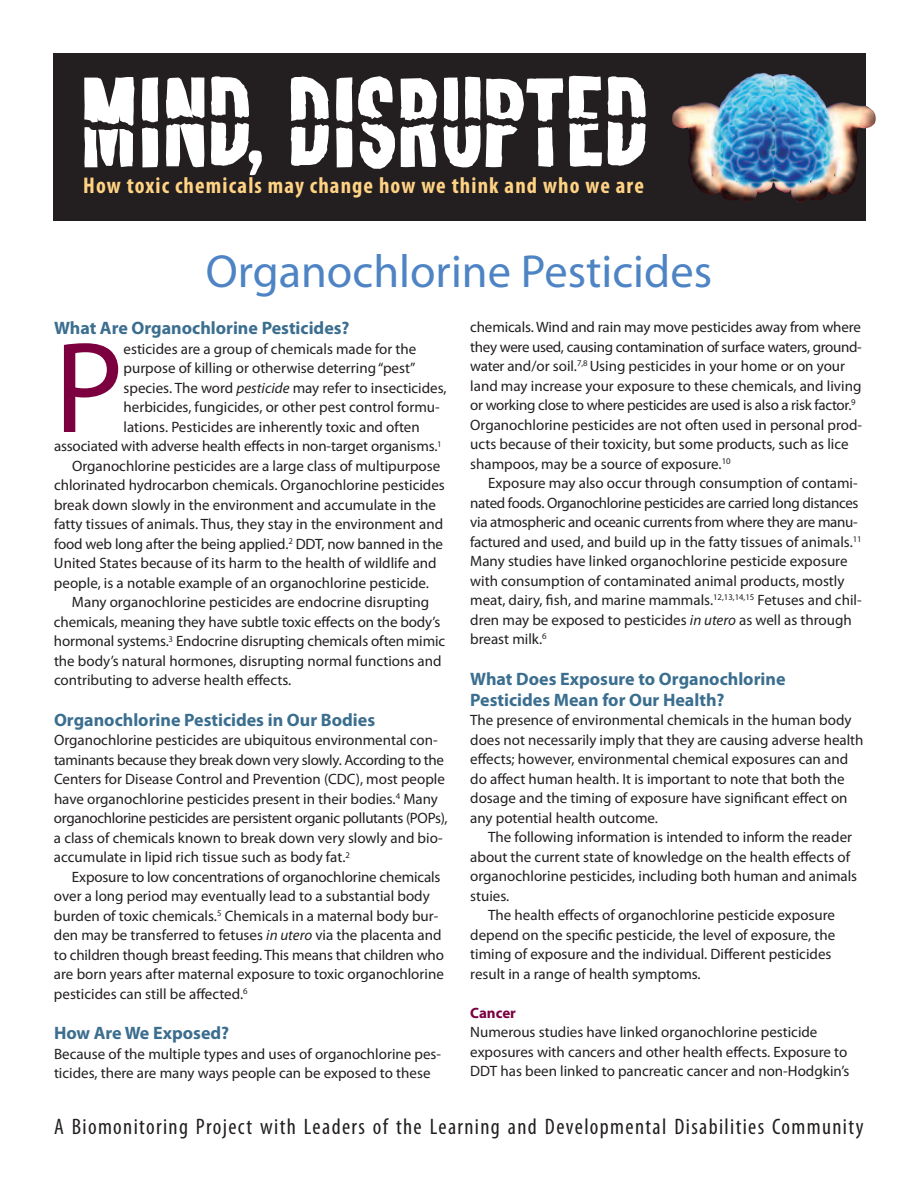
<style>
.page{position:relative;width:918px;height:1188px;background:#fff}
.page>*{position:absolute;margin:0;border:0;box-sizing:border-box;transform-origin:0 0}
.t1{font:130.8px "Myriad Pro";color:#7c0040}
.t2{font:77.7px "Zen Arcade Lower";color:#fff}
.t3{font:46.5px "Myriad Pro";color:#4e84c4}
.t4{font:700 condensed 22.8px "Myriad Pro";letter-spacing:.05em;color:#ffd284}
.t5{font:condensed 22.5px "Myriad Pro";letter-spacing:.06em;color:#231f20}
.t6{font:700 18px/21px "Myriad Pro";color:#3b6e8f}
.t7{font:15px/19.5px "Myriad Pro";color:#231f20}
.t8{font:700 15px "Myriad Pro";color:#7c0040}
.s1{font-style:italic}
</style>
<div class="page">
<img style="left:53px;top:53px;width:813px;height:168px">
<svg style="left:84px;top:76px;width:562px;height:109px"></svg>
<div style="left:244px;top:138px;width:44px;height:55px;background:#231f20"></div>
<img style="left:741px;top:73px;width:22px;height:9px">
<h2 class="t2" style="left:248px;top:102px;width:15px">,</h2>
<h3 class="t4" style="left:83px;top:172px;width:562px">How toxic chemicals may change how we think and who we are</h3>
<h3 class="t3" style="left:206px;top:243px;width:508px">Organochlorine Pesticides</h3>
<p class="t7" style="left:470px;top:317px;width:393px">chemicals. Wind and rain may move pesticides away from where they were used, causing contamination of surface waters, ground&shy;water and/or soil.<sup>7,8</sup> Using pesticides in your home or on your land may increase your exposure to these chemicals, and living or working close to where pesticides are used is also a risk factor.<sup>9<br></sup>Organochlorine pesticides are not often used in personal prod&shy;ucts because of their toxicity, but some products, such as lice shampoos, may be a source of exposure.<sup>10</sup></p>
<p class="t7" style="left:470px;top:473px;width:393px;text-indent:18px">Exposure may also occur through consumption of contami&shy;nated foods. Organochlorine pesticides are carried long distances via atmospheric and oceanic currents from where they are manu&shy;factured and used, and build up in the fatty tissues of animals.<sup>11<br></sup>Many studies have linked organochlorine pesticide exposure with consumption of contaminated animal products, mostly meat, dairy, fish, and marine mammals.<sup>12,13,14,15</sup> Fetuses and chil&shy;dren may be exposed to pesticides <span class="s1">in utero</span> as well as through breast milk.<sup>6</sup></p>
<p class="t6" style="left:470px;top:668px;width:317px">What Does Exposure to Organochlorine<br>Pesticides Mean for Our Health?</p>
<p class="t7" style="left:470px;top:710px;width:395px">The presence of environmental chemicals in the human body does not necessarily imply that they are causing adverse health effects; however, environmental chemical exposures can and do affect human health. It is important to note that both the dosage and the timing of exposure have significant effect on any potential health outcome.</p>
<p class="t7" style="left:470px;top:827px;width:389px;text-indent:18px">The following information is intended to inform the reader about the current state of knowledge on the health effects of organochlorine pesticides, including both human and animals stuies.</p>
<p class="t7" style="left:470px;top:905px;width:367px;text-indent:18px">The health effects of organochlorine pesticide exposure depend on the specific pesticide, the level of exposure, the timing of exposure and the individual. Different pesticides result in a range of health symptoms.</p>
<p class="t8" style="left:470px;top:1003px;width:47px">Cancer</p>
<p class="t7" style="left:470px;top:1022px;width:381px">Numerous studies have linked organochlorine pesticide exposures with cancers and other health effects. Exposure to<br>DDT has been linked to pancreatic cancer and non-Hodgkin’s</p>
<p class="t6" style="left:54px;top:317px;width:297px">What Are Organochlorine Pesticides?</p>
<h1 class="t1" style="left:54px;top:307px;width:71px">P</h1>
<p class="t7" style="left:124px;top:339px;width:294px">esticides are a group of chemicals made for the</p>
<p class="t7" style="left:124px;top:358px;width:294px">purpose of killing or otherwise deterring “pest”</p>
<p class="t7" style="left:124px;top:378px;width:325px">species. The word <span class="s1">pesticide</span> may refer to insecticides,</p>
<p class="t7" style="left:124px;top:397px;width:318px">herbicides, fungicides, or other pest control formu-</p>
<p class="t7" style="left:124px;top:417px;width:298px">lations. Pesticides are inherently toxic and often</p>
<p class="t7" style="left:54px;top:436px;width:389px">associated with adverse health effects in non-target organisms.<sup>1</sup></p>
<p class="t7" style="left:72px;top:456px;width:370px">Organochlorine pesticides are a large class of multipurpose</p>
<p class="t7" style="left:54px;top:475px;width:392px">chlorinated hydrocarbon chemicals. Organochlorine pesticides</p>
<p class="t7" style="left:54px;top:495px;width:383px">break down slowly in the environment and accumulate in the</p>
<p class="t7" style="left:54px;top:514px;width:391px">fatty tissues of animals. Thus, they stay in the environment and</p>
<p class="t7" style="left:54px;top:534px;width:391px">food web long after the being applied.<sup>2</sup> DDT, now banned in the</p>
<p class="t7" style="left:54px;top:553px;width:384px">United States because of its harm to the health of wildlife and</p>
<p class="t7" style="left:54px;top:573px;width:377px">people, is a notable example of an organochlorine pesticide.</p>
<p class="t7" style="left:72px;top:592px;width:359px">Many organochlorine pesticides are endocrine disrupting</p>
<p class="t7" style="left:54px;top:612px;width:388px">chemicals, meaning they have subtle toxic effects on the body’s</p>
<p class="t7" style="left:54px;top:631px;width:393px">hormonal systems.<sup>3</sup> Endocrine disrupting chemicals often mimic</p>
<p class="t7" style="left:54px;top:651px;width:389px">the body’s natural hormones, disrupting normal functions and</p>
<p class="t7" style="left:54px;top:670px;width:239px">contributing to adverse health effects.</p>
<p class="t6" style="left:54px;top:709px;width:323px">Organochlorine Pesticides in Our Bodies</p>
<p class="t7" style="left:54px;top:730px;width:395px">Organochlorine pesticides are ubiquitous environmental con&shy;taminants because they break down very slowly. According to the Centers for Disease Control and Prevention (CDC), most people have organochlorine pesticides present in their bodies.<sup>4</sup> Many organochlorine pesticides are persistent organic pollutants (POPs), a class of chemicals known to break down very slowly and bio&shy;accumulate in lipid rich tissue such as body fat.<sup>2</sup></p>
<p class="t7" style="left:54px;top:867px;width:392px;text-indent:18px">Exposure to low concentrations of organochlorine chemicals over a long period may eventually lead to a substantial body burden of toxic chemicals.<sup>5</sup> Chemicals in a maternal body bur&shy;den may be transferred to fetuses <span class="s1">in utero</span> via the placenta and to children though breast feeding. This means that children who are born years after maternal exposure to toxic organochlorine pesticides can still be affected.<sup>6</sup></p>
<p class="t6" style="left:54px;top:1022px;width:177px">How Are We Exposed?</p>
<p class="t7" style="left:54px;top:1044px;width:389px">Because of the multiple types and uses of organochlorine pes&shy;ticides, there are many ways people can be exposed to these</p>
<h3 class="t5" style="left:54px;top:1113px;width:811px">A Biomonitoring Project with Leaders of the Learning and Developmental Disabilities Community</h3>
</div>
